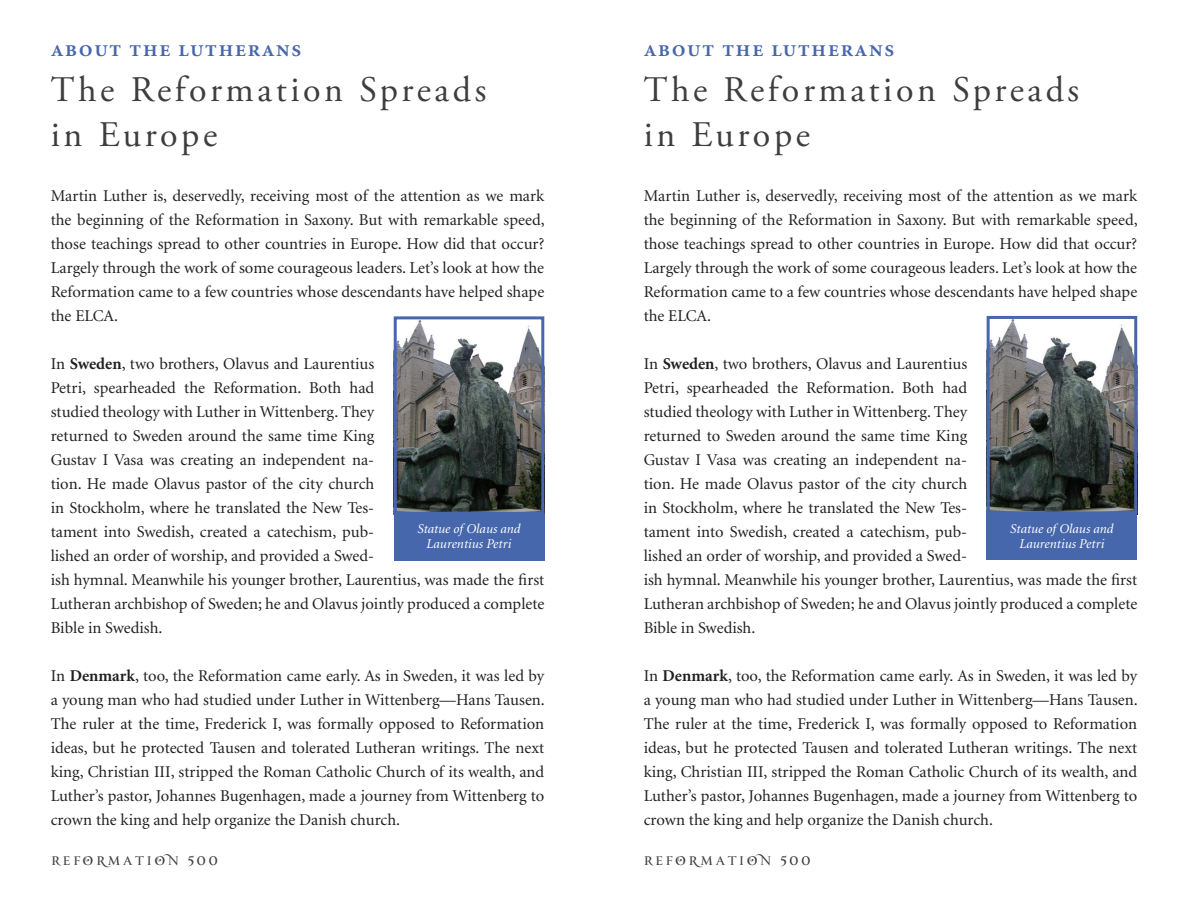
<style>
.page{position:relative;width:1188px;height:918px;background:#fff}
.page>*{position:absolute;margin:0;border:0;box-sizing:border-box;transform-origin:0 0}
.bulletin_insert_A_he{font:36px/45px "Adobe Garamond Pro";letter-spacing:.1em;color:#3e3e3f}
.bulletin_B_head{font:24px "Minion Semibold SC";letter-spacing:.05em;color:#4667ab}
.BODY_bulletin_insert{font:16.5px/24px "Minion";color:#231f20;text-align:justify}
.BODY_bulletin_insert-2{font:italic 13.5px/15px "Minion";color:#fff;text-align:center}
.t1{font:12px "PF Monumenta Pro";letter-spacing:.2em;color:#3e3e3f}
.s1{font-weight:700}
</style>
<div class="page">
<img style="left:398px;top:320px;width:142px;height:191px">
<div style="left:394px;top:316px;width:150px;height:199px;border:3px solid #4667ab"></div>
<div style="left:394px;top:514px;width:150px;height:47px;background:#4667ab"></div>
<img style="left:991px;top:320px;width:142px;height:190px">
<div style="left:987px;top:316px;width:150px;height:198px;border:3px solid #4667ab"></div>
<div style="left:987px;top:513px;width:150px;height:47px;background:#4667ab"></div>
<p class="bulletin_B_head" style="left:51px;top:36px;width:252px">about the lutherans</p>
<p class="bulletin_insert_A_he" style="left:51px;top:69px;width:437px">The Reformation Spreads in Europe</p>
<p class="BODY_bulletin_insert" style="left:51px;top:185px;width:496px">Martin Luther is, deservedly, receiving most of the attention as we mark the beginning of the Reformation in Saxony. But with remarkable speed, those teachings spread to other countries in Europe. How did that occur?<br>Largely through the work of some courageous leaders. Let’s look at how the Reformation came to a few countries whose descendants have helped shape the ELCA.</p>
<p class="BODY_bulletin_insert" style="left:51px;top:353px;width:495px;text-align:left">In <span class="s1">Sweden</span>, two brothers, Olavus and Laurentius<br>Petri, spearheaded the Reformation. Both had<br>studied theology with Luther in Wittenberg. They<br>returned to Sweden around the same time King<br>Gustav I Vasa was creating an independent na-<br>tion. He made Olavus pastor of the city church<br>in Stockholm, where he translated the New Tes-<br>tament into Swedish, created a catechism, pub-<br>lished an order of worship, and provided a Swed-<br>ish hymnal. Meanwhile his younger brother, Laurentius, was made the first Lutheran archbishop of Sweden; he and Olavus jointly produced a complete Bible in Swedish.</p>
<p class="BODY_bulletin_insert" style="left:51px;top:665px;width:496px">In <span class="s1">Denmark</span>, too, the Reformation came early. As in Sweden, it was led by a young man who had studied under Luther in Wittenberg—Hans Tausen.<br>The ruler at the time, Frederick I, was formally opposed to Reformation ideas, but he protected Tausen and tolerated Lutheran writings. The next king, Christian III, stripped the Roman Catholic Church of its wealth, and Luther’s pastor, Johannes Bugenhagen, made a journey from Wittenberg to crown the king and help organize the Danish church.</p>
<p class="BODY_bulletin_insert-2" style="left:417px;top:522px;width:105px">Statue of Olaus and<br>Laurentius Petri</p>
<p class="bulletin_B_head" style="left:644px;top:36px;width:252px">about the lutherans</p>
<p class="bulletin_insert_A_he" style="left:644px;top:68px;width:437px">The Reformation Spreads in Europe</p>
<p class="BODY_bulletin_insert" style="left:644px;top:184px;width:496px">Martin Luther is, deservedly, receiving most of the attention as we mark the beginning of the Reformation in Saxony. But with remarkable speed, those teachings spread to other countries in Europe. How did that occur?<br>Largely through the work of some courageous leaders. Let’s look at how the Reformation came to a few countries whose descendants have helped shape the ELCA.</p>
<p class="BODY_bulletin_insert" style="left:644px;top:352px;width:495px;text-align:left">In <span class="s1">Sweden</span>, two brothers, Olavus and Laurentius<br>Petri, spearheaded the Reformation. Both had<br>studied theology with Luther in Wittenberg. They<br>returned to Sweden around the same time King<br>Gustav I Vasa was creating an independent na-<br>tion. He made Olavus pastor of the city church<br>in Stockholm, where he translated the New Tes-<br>tament into Swedish, created a catechism, pub-<br>lished an order of worship, and provided a Swed-<br>ish hymnal. Meanwhile his younger brother, Laurentius, was made the first Lutheran archbishop of Sweden; he and Olavus jointly produced a complete Bible in Swedish.</p>
<p class="BODY_bulletin_insert" style="left:644px;top:664px;width:496px">In <span class="s1">Denmark</span>, too, the Reformation came early. As in Sweden, it was led by a young man who had studied under Luther in Wittenberg—Hans Tausen.<br>The ruler at the time, Frederick I, was formally opposed to Reformation ideas, but he protected Tausen and tolerated Lutheran writings. The next king, Christian III, stripped the Roman Catholic Church of its wealth, and Luther’s pastor, Johannes Bugenhagen, made a journey from Wittenberg to crown the king and help organize the Danish church.</p>
<p class="BODY_bulletin_insert-2" style="left:1010px;top:521px;width:105px">Statue of Olaus and<br>Laurentius Petri</p>
<p class="t1" style="left:51px;top:854px;width:169px">REFORMATION 500</p>
<p class="t1" style="left:644px;top:854px;width:169px">REFORMATION 500</p>
</div>
